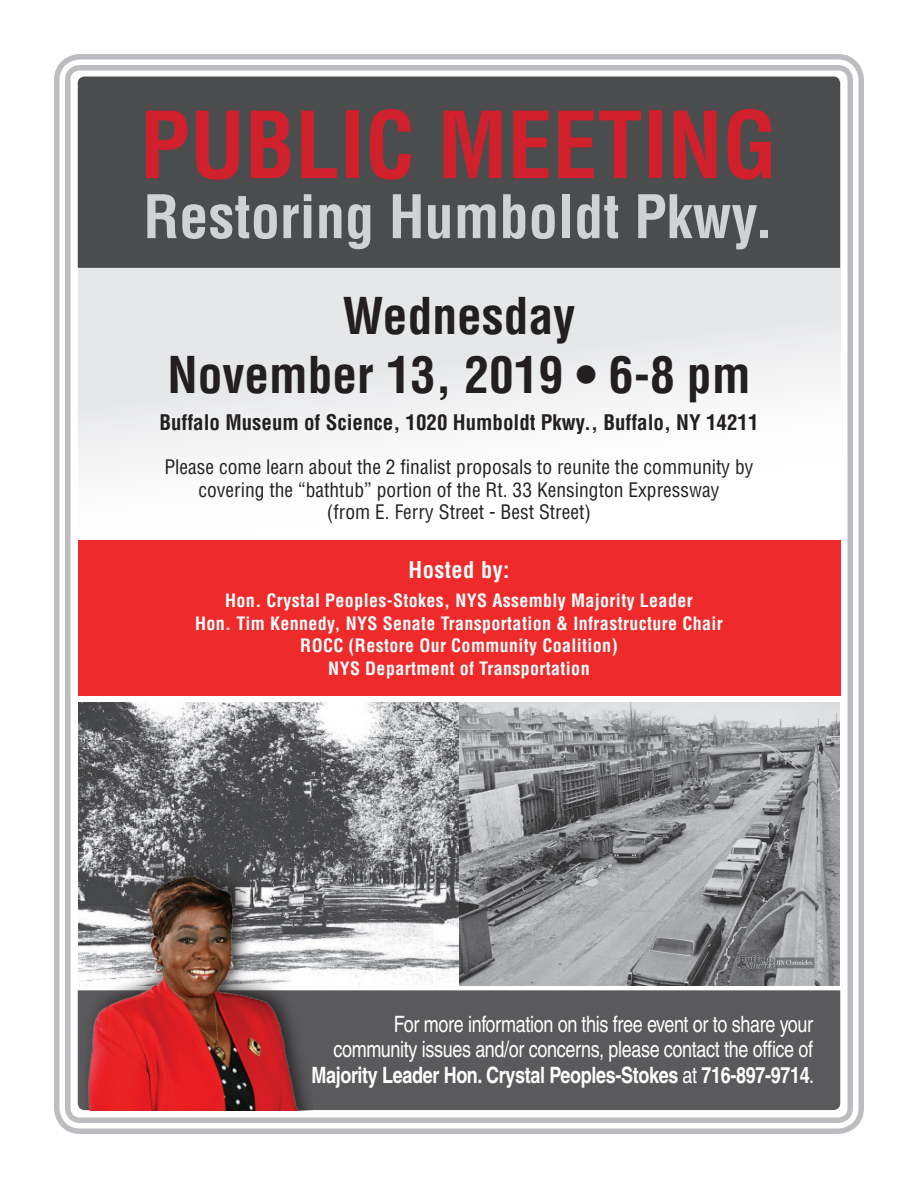
<style>
.page{position:relative;width:918px;height:1188px;background:#fff}
.page>*{position:absolute;margin:0;border:0;box-sizing:border-box;transform-origin:0 0}
.t1{font:700 condensed 90px "Helvetica";color:#cf202b}
.t2{font:700 condensed 58.5px "Helvetica";color:#d1d2d4}
.t3{font:700 condensed 49.5px/59.4px "Helvetica";color:#231f20;text-align:center}
.t4{font:22.5px/25.5px "Helvetica";letter-spacing:-.02em;color:#fff;text-align:right;scale:.8 1}
.t5{font:700 condensed 22.5px "Helvetica";letter-spacing:.02em;color:#fff}
.t6{font:700 condensed 21px "Helvetica";color:#231f20}
.t7{font:condensed 19.5px/22.5px "Helvetica";color:#231f20;text-align:center}
.t8{font:700 condensed 18px "Helvetica";letter-spacing:.02em;color:#fff}
.s1{font-weight:700}
</style>
<div class="page">
<div style="left:54px;top:54px;width:810px;height:1080px;border:5px solid #bcbdc0;border-radius:24px"></div>
<div style="left:65px;top:65px;width:788px;height:1058px;border:5px solid #bcbdc0;border-radius:12px"></div>
<div style="left:78px;top:268px;width:762px;height:272px;background:linear-gradient(to bottom,#e1e2e5,#fff)"></div>
<div style="left:78px;top:77px;width:762px;height:191px;background:#4b4c4d"></div>
<div style="left:78px;top:990px;width:762px;height:120px;background:#5a5a5d"></div>
<img style="left:78px;top:702px;width:381px;height:283px">
<img style="left:459px;top:702px;width:381px;height:283px">
<div style="left:78px;top:540px;width:762px;height:155px;background:#ee2a2b"></div>
<img style="left:84px;top:858px;width:228px;height:252px">
<p class="t1" style="left:140px;top:89px;width:639px">PUBLIC MEETING</p>
<p class="t2" style="left:144px;top:180px;width:632px">Restoring Humboldt Pkwy.</p>
<p class="t3" style="left:167px;top:286px;width:585px">Wednesday<br>November 13, 2019 • 6-8 pm</p>
<p class="t6" style="left:159px;top:409px;width:601px">Buffalo Museum of Science, 1020 Humboldt Pkwy., Buffalo, NY 14211</p>
<p class="t7" style="left:164px;top:456px;width:591px">Please come learn about the 2 finalist proposals to reunite the community by covering the “bathtub” portion of the Rt. 33 Kensington Expressway<br>(from E. Ferry Street - Best Street)</p>
<p class="t5" style="left:409px;top:556px;width:102px">Hosted by:</p>
<p class="t8" style="left:225px;top:590px;width:469px">Hon. Crystal Peoples-Stokes, NYS Assembly Majority Leader</p>
<p class="t8" style="left:195px;top:612px;width:529px">Hon. Tim Kennedy, NYS Senate Transportation &amp; Infrastructure Chair</p>
<p class="t8" style="left:300px;top:635px;width:319px">ROCC (Restore Our Community Coalition)</p>
<p class="t8" style="left:328px;top:657px;width:263px">NYS Department of Transportation</p>
<p class="t4" style="left:311px;top:1011px;width:630px">For more information on this free event or to share your community issues and/or concerns, please contact the office of<br><span class="s1">Majority Leader Hon. Crystal Peoples-Stokes</span> at <span class="s1">716-897-9714</span>.</p>
</div>
